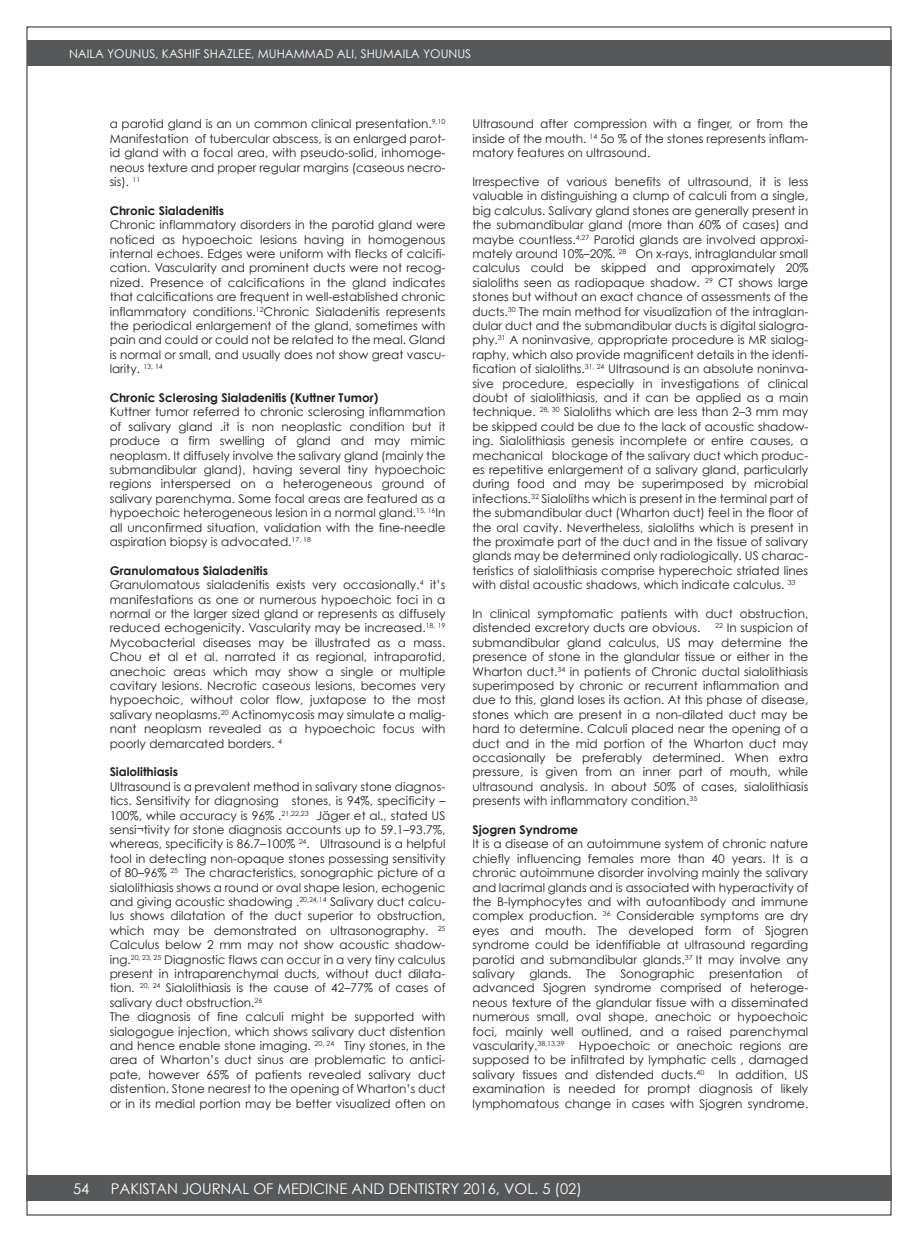
<style>
.page{position:relative;width:918px;height:1242px;background:#fff}
.page>*{position:absolute;margin:0;border:0;box-sizing:border-box;transform-origin:0 0}
.t1{font:14.7px "Century Gothic";color:#fff}
.t2{font:12px/14.4px "Century Gothic";color:#231f20;text-align:justify}
.t3{font:700 12px "Century Gothic";color:#231f20}
.t4{font:12px "Century Gothic";color:#fff}
.s1{font-weight:700}
</style>
<div class="page">
<div style="left:26px;top:1175px;width:866px;height:26px;background:#57585a"></div>
<div style="left:27px;top:40px;width:864px;height:26px;background:#57585a"></div>
<p class="t4" style="left:69px;top:46px;width:404px">NAILA YOUNUS, KASHIF SHAZLEE, MUHAMMAD ALI, SHUMAILA YOUNUS</p>
<p class="t2" style="left:110px;top:116px;width:337px">a parotid gland is an un common clinical presentation.<sup>9,10<br></sup>Manifestation of tubercular abscess, is an enlarged parot&shy;id gland with a focal area, with pseudo-solid, inhomoge&shy;neous texture and proper regular margins (caseous necro&shy;sis). <sup>11</sup></p>
<p class="t3" style="left:110px;top:203px;width:116px">Chronic Sialadenitis</p>
<p class="t2" style="left:110px;top:217px;width:337px">Chronic inflammatory disorders in the parotid gland were noticed as hypoechoic lesions having in homogenous internal echoes. Edges were uniform with flecks of calcifi&shy;cation. Vascularity and prominent ducts were not recog&shy;nized. Presence of calcifications in the gland indicates that calcifications are frequent in well-established chronic inflammatory conditions.<sup>12</sup>Chronic Sialadenitis represents the periodical enlargement of the gland, sometimes with pain and could or could not be related to the meal. Gland is normal or small, and usually does not show great vascu&shy;larity. <sup>13,</sup> <sup>14</sup></p>
<p class="t3" style="left:110px;top:390px;width:270px">Chronic Sclerosing Sialadenitis (Kuttner Tumor)</p>
<p class="t2" style="left:110px;top:404px;width:337px">Kuttner tumor referred to chronic sclerosing inflammation of salivary gland .it is non neoplastic condition but it produce a firm swelling of gland and may mimic neoplasm. It diffusely involve the salivary gland (mainly the submandibular gland), having several tiny hypoechoic regions interspersed on a heterogeneous ground of salivary parenchyma. Some focal areas are featured as a hypoechoic heterogeneous lesion in a normal gland.<sup>15,</sup> <sup>16</sup>In all unconfirmed situation, validation with the fine-needle aspiration biopsy is advocated.<sup>17,</sup> <sup>18</sup></p>
<p class="t2" style="left:110px;top:563px;width:337px;text-align:left"><span class="s1">Granulomatous Sialadenitis<br></span>Granulomatous sialadenitis exists very occasionally.<sup>4</sup> it’s manifestations as one or numerous hypoechoic foci in a normal or the larger sized gland or represents as diffusely reduced echogenicity. Vascularity may be increased.<sup>18,</sup> <sup>19<br></sup>Mycobacterial diseases may be illustrated as a mass.<br>Chou et al et al. narrated it as regional, intraparotid, anechoic areas which may show a single or multiple cavitary lesions. Necrotic caseous lesions, becomes very hypoechoic, without color flow, juxtapose to the most salivary neoplasms.<sup>20</sup> Actinomycosis may simulate a malig&shy;nant neoplasm revealed as a hypoechoic focus with poorly demarcated borders. <sup>4</sup></p>
<p class="t3" style="left:110px;top:764px;width:70px">Sialolithiasis</p>
<p class="t2" style="left:110px;top:779px;width:337px;text-align:left">Ultrasound is a prevalent method in salivary stone diagnos&shy;tics. Sensitivity for diagnosing stones, is 94%, specificity – 100%, while accuracy is 96% .<sup>21,22,23</sup> Jäger et al., stated US sensi¬tivity for stone diagnosis accounts up to 59.1–93.7%, whereas, specificity is 86.7–100% <sup>24</sup>. Ultrasound is a helpful tool in detecting non-opaque stones possessing sensitivity of 80–96% <sup>25</sup> The characteristics, sonographic picture of a sialolithiasis shows a round or oval shape lesion, echogenic and giving acoustic shadowing .<sup>20,24,14</sup> Salivary duct calcu&shy;lus shows dilatation of the duct superior to obstruction, which may be demonstrated on ultrasonography. <sup>25<br></sup>Calculus below 2 mm may not show acoustic shadow&shy;ing.<sup>20,</sup> <sup>23,</sup> <sup>25</sup> Diagnostic flaws can occur in a very tiny calculus present in intraparenchymal ducts, without duct dilata&shy;tion. <sup>20,</sup> <sup>24</sup> Sialolithiasis is the cause of 42–77% of cases of salivary duct obstruction.<sup>26<br></sup>The diagnosis of fine calculi might be supported with sialogogue injection, which shows salivary duct distention and hence enable stone imaging. <sup>20,</sup> <sup>24</sup> Tiny stones, in the area of Wharton’s duct sinus are problematic to antici&shy;pate, however 65% of patients revealed salivary duct distention. Stone nearest to the opening of Wharton’s duct or in its medial portion may be better visualized often on</p>
<p class="t2" style="left:473px;top:116px;width:337px">Ultrasound after compression with a finger, or from the inside of the mouth. <sup>14</sup> 5o % of the stones represents inflam&shy;matory features on ultrasound.</p>
<p class="t2" style="left:473px;top:174px;width:337px">Irrespective of various benefits of ultrasound, it is less valuable in distinguishing a clump of calculi from a single, big calculus. Salivary gland stones are generally present in the submandibular gland (more than 60% of cases) and maybe countless.<sup>4,27</sup> Parotid glands are involved approxi&shy;mately around 10%–20%. <sup>28</sup> On x-rays, intraglandular small calculus could be skipped and approximately 20% sialoliths seen as radiopaque shadow. <sup>29</sup> CT shows large stones but without an exact chance of assessments of the ducts.<sup>30</sup> The main method for visualization of the intraglan&shy;dular duct and the submandibular ducts is digital sialogra&shy;phy.<sup>31</sup> A noninvasive, appropriate procedure is MR sialog&shy;raphy, which also provide magnificent details in the identi&shy;fication of sialoliths.<sup>31,</sup> <sup>24</sup> Ultrasound is an absolute noninva&shy;sive procedure, especially in investigations of clinical doubt of sialolithiasis, and it can be applied as a main technique. <sup>28,</sup> <sup>30</sup> Sialoliths which are less than 2–3 mm may be skipped could be due to the lack of acoustic shadow&shy;ing. Sialolithiasis genesis incomplete or entire causes, a mechanical blockage of the salivary duct which produc&shy;es repetitive enlargement of a salivary gland, particularly during food and may be superimposed by microbial infections.<sup>32</sup> Sialoliths which is present in the terminal part of the submandibular duct (Wharton duct) feel in the floor of the oral cavity. Nevertheless, sialoliths which is present in the proximate part of the duct and in the tissue of salivary glands may be determined only radiologically. US charac&shy;teristics of sialolithiasis comprise hyperechoic striated lines with distal acoustic shadows, which indicate calculus. <sup>33</sup></p>
<p class="t2" style="left:473px;top:606px;width:337px">In clinical symptomatic patients with duct obstruction, distended excretory ducts are obvious. <sup>22</sup> In suspicion of submandibular gland calculus, US may determine the presence of stone in the glandular tissue or either in the Wharton duct.<sup>34</sup> in patients of Chronic ductal sialolithiasis superimposed by chronic or recurrent inflammation and due to this, gland loses its action. At this phase of disease, stones which are present in a non-dilated duct may be hard to determine. Calculi placed near the opening of a duct and in the mid portion of the Wharton duct may occasionally be preferably determined. When extra pressure, is given from an inner part of mouth, while ultrasound analysis. In about 50% of cases, sialolithiasis presents with inflammatory condition.<sup>35</sup></p>
<p class="t3" style="left:473px;top:822px;width:107px">Sjogren Syndrome</p>
<p class="t2" style="left:473px;top:836px;width:337px">It is a disease of an autoimmune system of chronic nature chiefly influencing females more than 40 years. It is a chronic autoimmune disorder involving mainly the salivary and lacrimal glands and is associated with hyperactivity of the B-lymphocytes and with autoantibody and immune complex production. <sup>36</sup> Considerable symptoms are dry eyes and mouth. The developed form of Sjogren syndrome could be identifiable at ultrasound regarding parotid and submandibular glands.<sup>37</sup> It may involve any salivary glands. The Sonographic presentation of advanced Sjogren syndrome comprised of heteroge&shy;neous texture of the glandular tissue with a disseminated numerous small, oval shape, anechoic or hypoechoic foci, mainly well outlined, and a raised parenchymal vascularity.<sup>38,13,39</sup> Hypoechoic or anechoic regions are supposed to be infiltrated by lymphatic cells , damaged salivary tissues and distended ducts.<sup>40</sup> In addition, US examination is needed for prompt diagnosis of likely lymphomatous change in cases with Sjogren syndrome.</p>
<p class="t1" style="left:73px;top:1179px;width:18px">54</p>
<p class="t1" style="left:111px;top:1179px;width:473px">PAKISTAN JOURNAL OF MEDICINE AND DENTISTRY 2016, VOL. 5 (02)</p>
</div>
